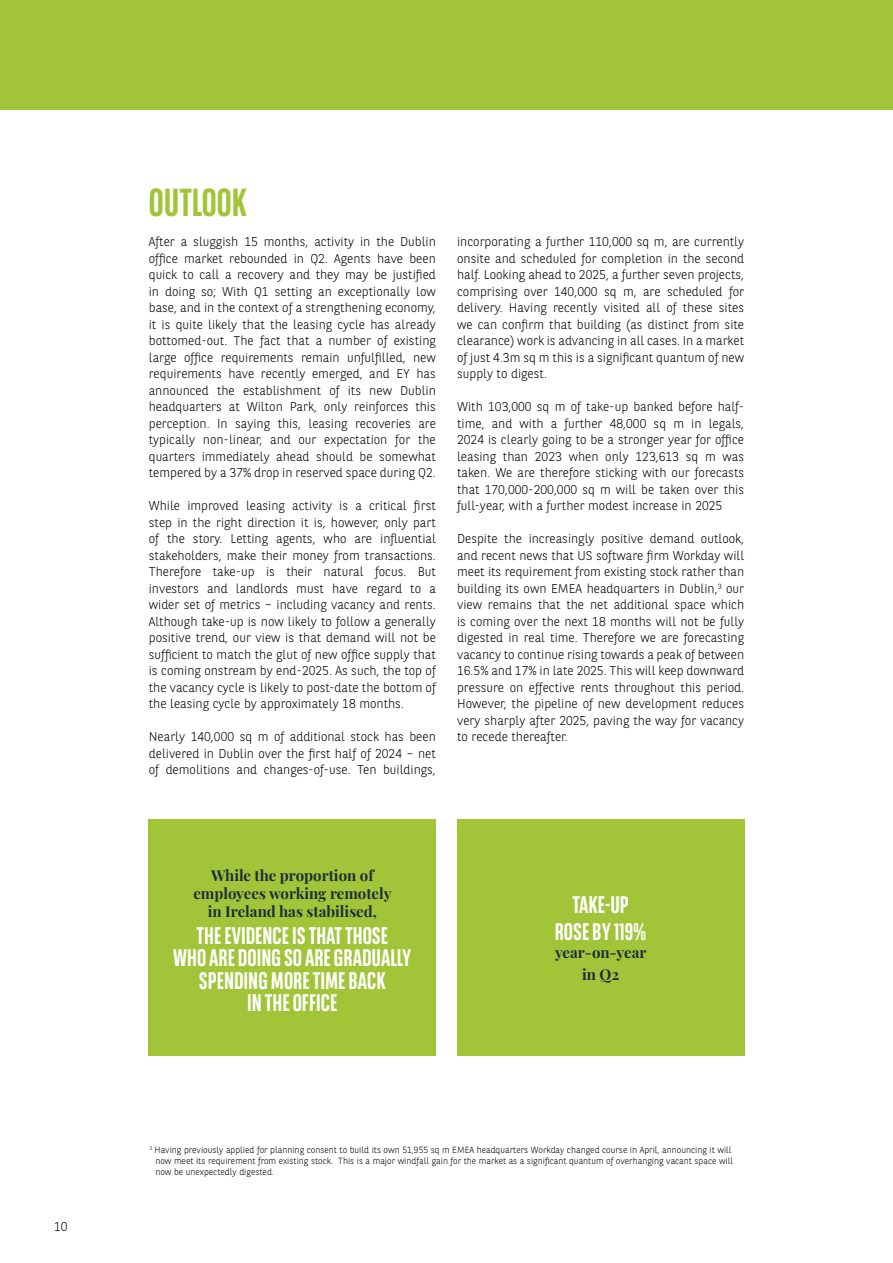
<style>
.page{position:relative;width:893px;height:1263px;background:#fff}
.page>*{position:absolute;margin:0;border:0;box-sizing:border-box;transform-origin:0 0}
.t1{font:700 39px "BNPP Sans Condensed";color:#a2c438}
.t2{font:700 24px/22.5px "BNPP Sans Condensed";color:#fff;text-align:center}
.t3{font:700 15px/18px "Playfair Display";color:#1d2c39;text-align:center}
.t4{font:300 12.75px/16.5px "BNPP Sans";color:#000;text-align:justify}
.t5{font:300 9px/10.8px "BNPP Sans";color:#000}
</style>
<div class="page">
<div style="left:0;top:0;width:893px;height:110px;background:#a2c438"></div>
<div style="left:149px;top:820px;width:287px;height:236px;background:#a2c438"></div>
<div style="left:457px;top:820px;width:287px;height:236px;background:#a2c438"></div>
<p class="t4" style="left:54px;top:1218px;width:15px">10</p>
<h1 class="t1" style="left:149px;top:179px;width:100px">OUTLOOK</h1>
<p class="t4" style="left:149px;top:233px;width:289px">After a sluggish 15 months, activity in the Dublin office market rebounded in Q2. Agents have been quick to call a recovery and they may be justified in doing so; With Q1 setting an exceptionally low base, and in the context of a strengthening economy, it is quite likely that the leasing cycle has already bottomed-out. The fact that a number of existing large office requirements remain unfulfilled, new requirements have recently emerged, and EY has announced the establishment of its new Dublin headquarters at Wilton Park, only reinforces this perception. In saying this, leasing recoveries are typically non-linear, and our expectation for the quarters immediately ahead should be somewhat tempered by a 37% drop in reserved space during Q2.</p>
<p class="t4" style="left:149px;top:497px;width:289px">While improved leasing activity is a critical first step in the right direction it is, however, only part of the story. Letting agents, who are influential stakeholders, make their money from transactions.<br>Therefore take-up is their natural focus. But investors and landlords must have regard to a wider set of metrics – including vacancy and rents.<br>Although take-up is now likely to follow a generally positive trend, our view is that demand will not be sufficient to match the glut of new office supply that is coming onstream by end-2025. As such, the top of the vacancy cycle is likely to post-date the bottom of the leasing cycle by approximately 18 months.</p>
<p class="t4" style="left:149px;top:728px;width:289px">Nearly 140,000 sq m of additional stock has been delivered in Dublin over the first half of 2024 – net of demolitions and changes-of-use. Ten buildings,</p>
<p class="t4" style="left:457px;top:233px;width:289px">incorporating a further 110,000 sq m, are currently onsite and scheduled for completion in the second half. Looking ahead to 2025, a further seven projects, comprising over 140,000 sq m, are scheduled for delivery. Having recently visited all of these sites we can confirm that building (as distinct from site clearance) work is advancing in all cases. In a market of just 4.3m sq m this is a significant quantum of new supply to digest.</p>
<p class="t4" style="left:457px;top:398px;width:289px">With 103,000 sq m of take-up banked before half&shy;time, and with a further 48,000 sq m in legals, 2024 is clearly going to be a stronger year for office leasing than 2023 when only 123,613 sq m was taken. We are therefore sticking with our forecasts that 170,000-200,000 sq m will be taken over this full-year, with a further modest increase in 2025</p>
<p class="t4" style="left:457px;top:530px;width:289px">Despite the increasingly positive demand outlook, and recent news that US software firm Workday will meet its requirement from existing stock rather than building its own EMEA headquarters in Dublin,<sup>3</sup> our view remains that the net additional space which is coming over the next 18 months will not be fully digested in real time. Therefore we are forecasting vacancy to continue rising towards a peak of between 16.5% and 17% in late 2025. This will keep downward pressure on effective rents throughout this period.<br>However, the pipeline of new development reduces very sharply after 2025, paving the way for vacancy to recede thereafter.</p>
<p class="t3" style="left:193px;top:865px;width:200px">While the proportion of employees working remotely in Ireland has stabilised,</p>
<h2 class="t2" style="left:173px;top:924px;width:240px">THE EVIDENCE IS THAT THOSE<br>WHO ARE DOING SO ARE GRADUALLY<br>SPENDING MORE TIME BACK<br>IN THE OFFICE</h2>
<h2 class="t2" style="left:555px;top:892px;width:93px;line-height:26.7px">TAKE-UP<br>ROSE BY 119%</h2>
<p class="t3" style="left:555px;top:940px;width:93px;line-height:22.2px">year-on-year in Q2</p>
<p class="t5" style="left:155px;top:1144px;width:579px;text-indent:-6px"><sup>3</sup> Having previously applied for planning consent to build its own 51,955 sq m EMEA headquarters Workday changed course in April, announcing it will now meet its requirement from existing stock. This is a major windfall gain for the market as a significant quantum of overhanging vacant space will now be unexpectedly digested.</p>
</div>
